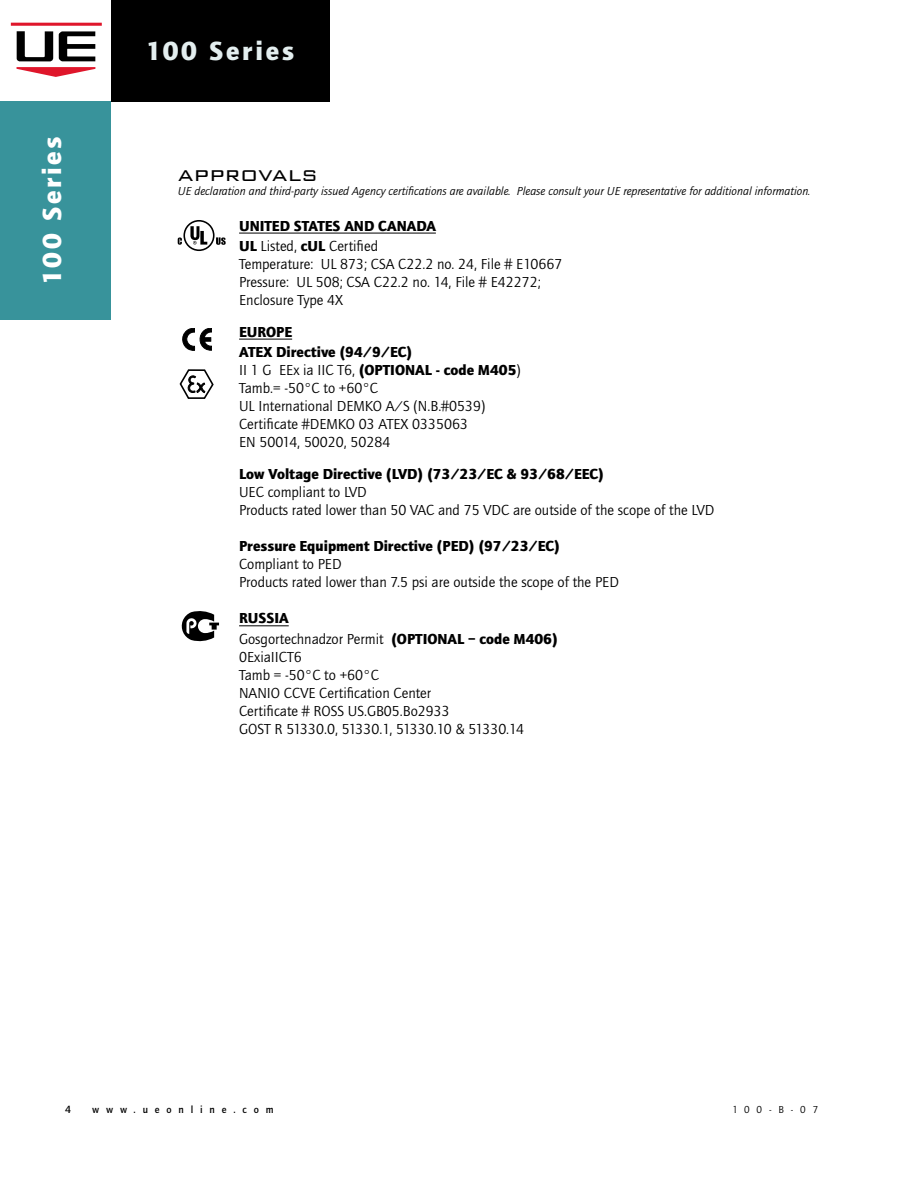
<style>
.page{position:relative;width:918px;height:1188px;background:#fff}
.page>*{position:absolute;margin:0;border:0;box-sizing:border-box;transform-origin:0 0}
.t1{font:900 27px "Quay Sans ITC";color:#e3eeef}
.t2{font:900 27px "Quay Sans ITC";color:#fff}
.t3{font:300 25.5px "Bank Gothic BT";color:#000}
.t4{font:15px/18.1px "Quay Sans ITC";color:#000}
.t5{font:900 15px/20.2px "Quay Sans ITC";color:#000}
.t6{font:italic 12px "Quay Sans ITC";color:#000}
.t7{font:10.8px "Quay Sans Md ITC";color:#000}
.t8{font:10.5px "Quay Sans Md ITC";letter-spacing:.65em;color:#000}
.t9{font:10.5px "Quay Sans ITC";color:#000}
.s1{font-weight:400}
.s2{font-weight:900}
</style>
<div class="page">
<div style="left:111px;top:0;width:218px;height:102px;background:#000"></div>
<div style="left:0;top:101px;width:111px;height:219px;background:#38939b"></div>
<hr style="left:11px;top:23px;width:91px;height:3px;background:#df162b">
<svg style="left:17px;top:31px;width:36px;height:30px"></svg>
<svg style="left:17px;top:67px;width:78px;height:10px"></svg>
<svg style="left:59px;top:31px;width:36px;height:30px"></svg>
<svg style="left:190px;top:226px;width:17px;height:19px"></svg>
<svg style="left:178px;top:237px;width:4px;height:8px"></svg>
<svg style="left:216px;top:237px;width:10px;height:8px"></svg>
<div style="left:183px;top:220px;width:32px;height:31px;border:2px solid #000;border-radius:50%"></div>
<hr style="left:239px;top:233px;width:197px;height:1px;background:#000">
<hr style="left:239px;top:339px;width:53px;height:1px;background:#000">
<hr style="left:239px;top:626px;width:50px;height:1px;background:#000">
<svg style="left:182px;top:611px;width:37px;height:30px"></svg>
<svg style="left:180px;top:369px;width:34px;height:30px"></svg>
<svg style="left:183px;top:328px;width:29px;height:23px"></svg>
<h1 class="t2" style="left:36px;top:285px;width:150px;rotate:-90deg">100 Series</h1>
<h1 class="t1" style="left:146px;top:35px;width:150px">100 Series</h1>
<h2 class="t3" style="left:178px;top:160px;width:141px">approvals</h2>
<p class="t6" style="left:178px;top:185px;width:634px">UE declaration and third-party issued Agency certifications are available. Please consult your UE representative for additional information.</p>
<p class="t5" style="left:239px;top:215px;width:198px">United States and Canada<br>UL <span class="s1">Listed,</span> cUL <span class="s1">Certified</span></p>
<p class="t4" style="left:239px;top:255px;width:325px">Temperature: UL 873; CSA C22.2 no. 24, File # E10667<br>Pressure: UL 508; CSA C22.2 no. 14, File # E42272;<br>Enclosure Type 4X</p>
<p class="t5" style="left:239px;top:321px;width:175px">EUROPE<br>ATEX Directive (94/9/EC)</p>
<p class="t4" style="left:239px;top:361px;width:135px">II 1 G EEx ia IIC T6, <span class="s2">(OPTIONAL</span></p>
<p class="t5" style="left:436px;top:360px;width:86px">- code M405<span class="s1">)</span></p>
<p class="t4" style="left:239px;top:379px;width:248px">Tamb.= -50°C to +60°C<br>UL International DEMKO A/S (N.B.#0539)<br>Certificate #DEMKO 03 ATEX 0335063<br>EN 50014, 50020, 50284</p>
<p class="t5" style="left:239px;top:464px;width:366px">Low Voltage Directive (LVD) (73/23/EC &amp; 93/68/EEC)</p>
<p class="t4" style="left:239px;top:483px;width:477px">UEC compliant to LVD<br>Products rated lower than 50 VAC and 75 VDC are outside of the scope of the LVD</p>
<p class="t5" style="left:239px;top:536px;width:322px">Pressure Equipment Directive (PED) (97/23/EC)</p>
<p class="t4" style="left:239px;top:555px;width:381px">Compliant to PED<br>Products rated lower than 7.5 psi are outside the scope of the PED</p>
<p class="t4" style="left:239px;top:608px;width:168px;line-height:20.2px"><span class="s2">Russia<br></span>Gosgortechnadzor Permit <span class="s2">(OPTIONAL</span></p>
<p class="t5" style="left:468px;top:628px;width:91px">– code M406)</p>
<p class="t4" style="left:239px;top:648px;width:286px">0ExiaIICT6<br>Tamb = -50°C to +60°C<br>NANIO CCVE Certification Center<br>Certificate # ROSS US.GB05.Bo2933<br>GOST R 51330.0, 51330.1, 51330.10 &amp; 51330.14</p>
<p class="t7" style="left:65px;top:1103px;width:7px">4</p>
<p class="t8" style="left:92px;top:1103px;width:183px">www.ueonline.com</p>
<p class="t9" style="left:732px;top:1103px;width:87px">100-B-07</p>
</div>
